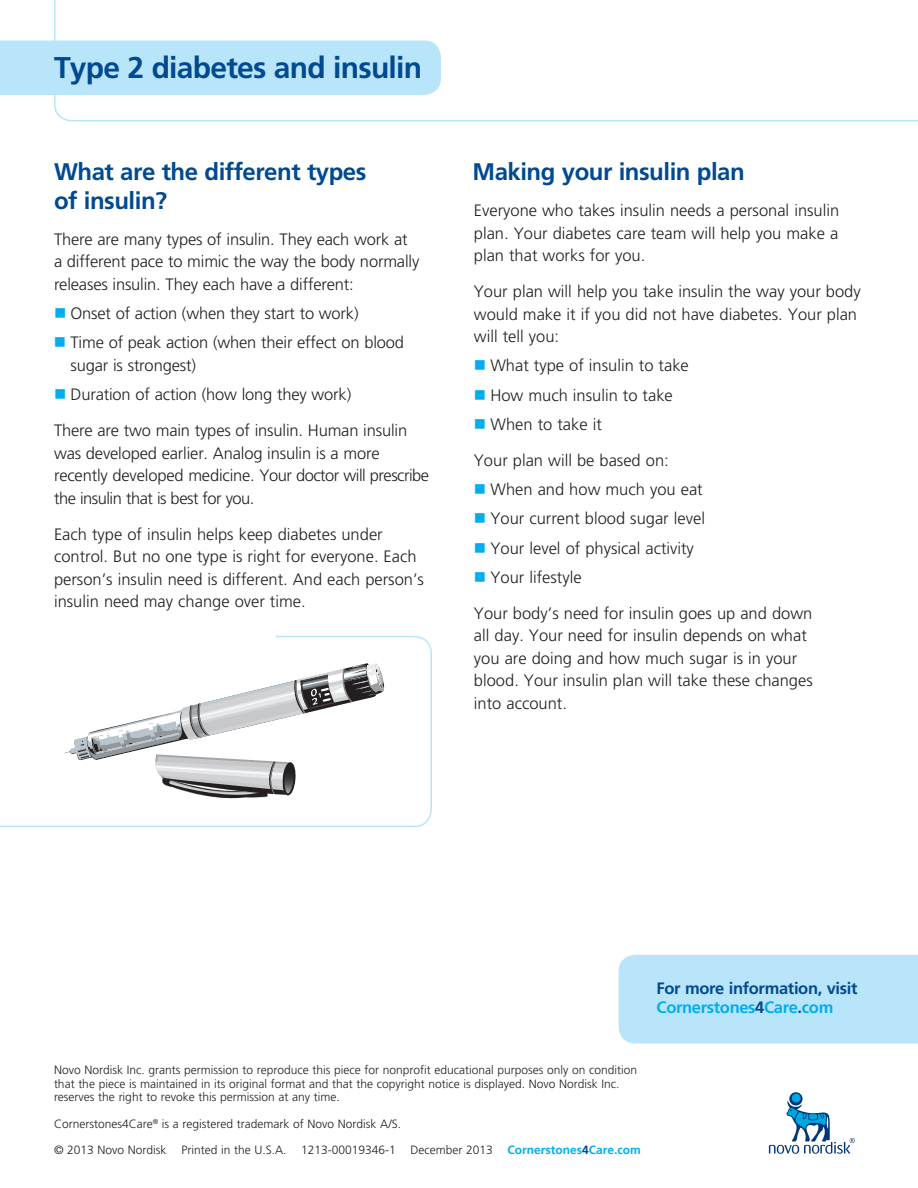
<style>
.page{position:relative;width:918px;height:1188px;background:#fff}
.page>*{position:absolute;margin:0;border:0;box-sizing:border-box;transform-origin:0 0}
.t1{font:700 30px "Frutiger";letter-spacing:-.025em;color:#014990}
.t2{font:700 24px/28.8px "Frutiger";letter-spacing:-.02em;color:#014990}
.t3{font:300 16.5px/22.5px "Frutiger";color:#231f20}
.t4{font:700 16.5px/19.5px "Frutiger";letter-spacing:-.02em;color:#014990}
.t5{font:300 12px/13.5px "Frutiger";color:#231f20}
.s1{color:#00aeef}
.s2{font-weight:700;color:#00aeef}
.s3{font-weight:700;color:#014990}
</style>
<div class="page">
<svg style="left:54px;top:0;width:864px;height:122px"></svg>
<div style="left:0;top:40px;width:441px;height:55px;background:#b9e5fa"></div>
<svg style="left:789px;top:1092px;width:14px;height:14px"></svg>
<div style="left:792px;top:1094px;width:9px;height:9px;background:#00a6e0;border-radius:50%"></div>
<svg style="left:769px;top:1100px;width:86px;height:54px"></svg>
<div style="left:619px;top:955px;width:299px;height:89px;background:#b9e5fa"></div>
<svg style="left:0;top:635px;width:432px;height:193px"></svg>
<svg style="left:64px;top:663px;width:320px;height:140px"></svg>
<h1 class="t1" style="left:54px;top:50px;width:370px">Type 2 diabetes and insulin</h1>
<h2 class="t2" style="left:54px;top:157px;width:314px">What are the different types of insulin?</h2>
<p class="t3" style="left:54px;top:228px;width:367px">There are many types of insulin. They each work at a different pace to mimic the way the body normally releases insulin. They each have a different:</p>
<p class="t3" style="left:54px;top:302px;width:306px"><span class="s1">■</span> Onset of action (when they start to work)</p>
<p class="t3" style="left:71px;top:332px;width:335px;text-indent:-17px"><span class="s1">■</span> Time of peak action (when their effect on blood sugar is strongest)</p>
<p class="t3" style="left:54px;top:377px;width:355px;line-height:36px"><span class="s1">■</span> Duration of action (how long they work)<br>There are two main types of insulin. Human insulin</p>
<p class="t3" style="left:54px;top:442px;width:377px">was developed earlier. Analog insulin is a more recently developed medicine. Your doctor will prescribe the insulin that is best for you.</p>
<p class="t3" style="left:54px;top:523px;width:372px">Each type of insulin helps keep diabetes under control. But no one type is right for everyone. Each person’s insulin need is different. And each person’s insulin need may change over time.</p>
<h2 class="t2" style="left:472px;top:157px;width:274px">Making your insulin plan</h2>
<p class="t3" style="left:474px;top:199px;width:367px;text-align:justify">Everyone who takes insulin needs a personal insulin plan. Your diabetes care team will help you make a plan that works for you.</p>
<p class="t3" style="left:474px;top:280px;width:388px">Your plan will help you take insulin the way your body would make it if you did not have diabetes. Your plan will tell you:</p>
<p class="t3" style="left:474px;top:355px;width:217px"><span class="s1">■</span> What type of insulin to take</p>
<p class="t3" style="left:474px;top:384px;width:201px"><span class="s1">■</span> How much insulin to take</p>
<p class="t3" style="left:474px;top:406px;width:196px;line-height:36px"><span class="s1">■</span> When to take it<br>Your plan will be based on:</p>
<p class="t3" style="left:474px;top:478px;width:230px"><span class="s1">■</span> When and how much you eat</p>
<p class="t3" style="left:474px;top:508px;width:233px"><span class="s1">■</span> Your current blood sugar level</p>
<p class="t3" style="left:474px;top:537px;width:222px"><span class="s1">■</span> Your level of physical activity</p>
<p class="t3" style="left:474px;top:559px;width:340px;line-height:36px"><span class="s1">■</span> Your lifestyle<br>Your body’s need for insulin goes up and down</p>
<p class="t3" style="left:474px;top:625px;width:340px">all day. Your need for insulin depends on what you are doing and how much sugar is in your blood. Your insulin plan will take these changes into account.</p>
<p class="t4" style="left:657px;top:978px;width:202px">For more information, visit<br><span class="s1">Cornerstones</span>4<span class="s1">Care</span>.<span class="s1">com</span></p>
<p class="t5" style="left:54px;top:1063px;width:585px">Novo Nordisk Inc. grants permission to reproduce this piece for nonprofit educational purposes only on condition that the piece is maintained in its original format and that the copyright notice is displayed. Novo Nordisk Inc. reserves the right to revoke this permission at any time.</p>
<p class="t5" style="left:54px;top:1111px;width:588px;line-height:25.5px">Cornerstones4Care<sup>®</sup> is a registered trademark of Novo Nordisk A/S.<br>© 2013 Novo Nordisk Printed in the U.S.A. 1213-00019346-1 December 2013 <span class="s2">Cornerstones</span><span class="s3">4</span><span class="s2">Care.com</span></p>
</div>
